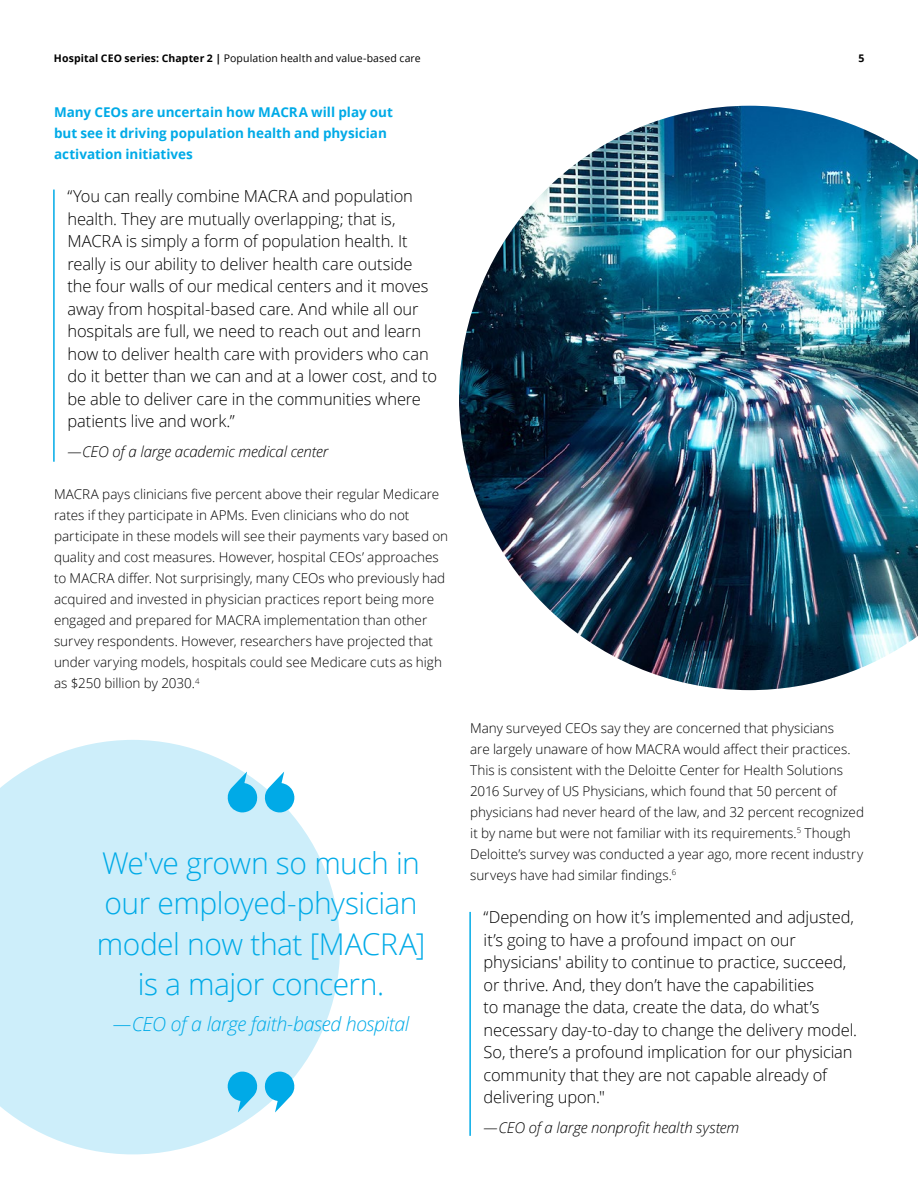
<style>
.page{position:relative;width:918px;height:1188px;background:#fff}
.page>*{position:absolute;margin:0;border:0;box-sizing:border-box;transform-origin:0 0}
.t1{font:300 30px/40.5px "Open Sans";letter-spacing:-.015em;color:#00aae7;text-align:center}
.t2{font:italic 300 19.5px "Open Sans";letter-spacing:-.02em;color:#00aae7}
.t3{font:300 16.5px/22.5px "Open Sans";letter-spacing:-.01em;color:#000}
.t4{font:italic 300 15px "Open Sans";letter-spacing:-.01em;color:#000}
.t5{font:300 13.5px/21px "Open Sans";color:#000}
.t6{font:700 13.5px/21px "Open Sans";color:#00aae7}
.t7{font:10.5px "Open Sans";letter-spacing:.01em;color:#000}
.t8{font:700 10.5px "Open Sans";color:#000}
.s1{font-weight:700}
</style>
<div class="page">
<svg style="left:0;top:740px;width:340px;height:414px;fill:#cdeefa"></svg>
<svg style="left:264px;top:772px;width:30px;height:40px"></svg>
<svg style="left:227px;top:772px;width:31px;height:40px"></svg>
<svg style="left:228px;top:1072px;width:30px;height:40px"></svg>
<svg style="left:264px;top:1072px;width:31px;height:40px"></svg>
<hr style="left:53px;top:190px;width:2px;height:272px;background:#00aae7">
<hr style="left:469px;top:912px;width:2px;height:224px;background:#00aae7">
<img style="left:459px;top:106px;width:459px;height:584px">
<p class="t7" style="left:54px;top:51px;width:368px"><span class="s1">Hospital CEO series: Chapter 2 |</span> Population health and value-based care</p>
<p class="t6" style="left:54px;top:101px;width:341px">Many CEOs are uncertain how MACRA will play out but see it driving population health and physician activation initiatives</p>
<p class="t3" style="left:68px;top:184px;width:371px">“You can really combine MACRA and population health. They are mutually overlapping; that is, MACRA is simply a form of population health. It really is our ability to deliver health care outside the four walls of our medical centers and it moves away from hospital-based care. And while all our hospitals are full, we need to reach out and learn how to deliver health care with providers who can do it better than we can and at a lower cost, and to be able to deliver care in the communities where patients live and work.”</p>
<p class="t4" style="left:68px;top:441px;width:262px">—CEO of a large academic medical center</p>
<p class="t5" style="left:54px;top:483px;width:396px">MACRA pays clinicians five percent above their regular Medicare rates if they participate in APMs. Even clinicians who do not participate in these models will see their payments vary based on quality and cost measures. However, hospital CEOs’ approaches to MACRA differ. Not surprisingly, many CEOs who previously had acquired and invested in physician practices report being more engaged and prepared for MACRA implementation than other survey respondents. However, researchers have projected that under varying models, hospitals could see Medicare cuts as high as $250 billion by 2030.<sup>4</sup></p>
<h1 class="t1" style="left:97px;top:842px;width:330px">We've grown so much in our employed-physician model now that [MACRA] is a major concern.</h1>
<h2 class="t2" style="left:113px;top:1011px;width:298px">—CEO of a large faith-based hospital</h2>
<p class="t8" style="left:858px;top:51px;width:7px">5</p>
<p class="t5" style="left:470px;top:717px;width:395px">Many surveyed CEOs say they are concerned that physicians<br>are largely unaware of how MACRA would affect their practices.<br>This is consistent with the Deloitte Center for Health Solutions 2016 Survey of US Physicians, which found that 50 percent of physicians had never heard of the law, and 32 percent recognized it by name but were not familiar with its requirements.<sup>5</sup> Though Deloitte’s survey was conducted a year ago, more recent industry surveys have had similar findings.<sup>6</sup></p>
<p class="t3" style="left:484px;top:906px;width:375px">“Depending on how it’s implemented and adjusted, it’s going to have a profound impact on our physicians' ability to continue to practice, succeed, or thrive. And, they don’t have the capabilities<br>to manage the data, create the data, do what’s necessary day-to-day to change the delivery model.<br>So, there’s a profound implication for our physician community that they are not capable already of delivering upon."</p>
<p class="t4" style="left:484px;top:1118px;width:257px">—CEO of a large nonprofit health system</p>
</div>
